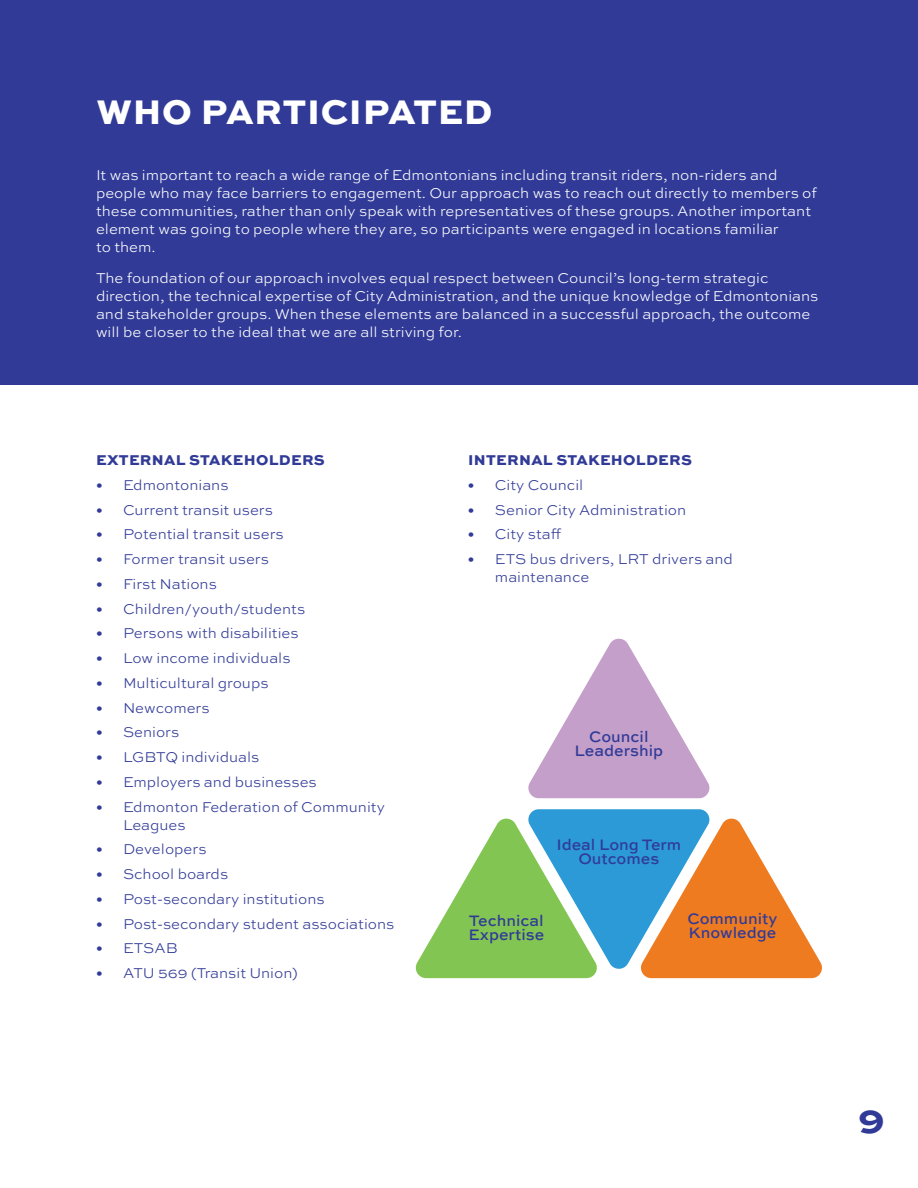
<style>
.page{position:relative;width:918px;height:1188px;background:#fff}
.page>*{position:absolute;margin:0;border:0;box-sizing:border-box;transform-origin:0 0}
.t1{font:800 36px "Sweet Sans";letter-spacing:.02em;color:#fff}
.t2{font:800 36px "Sweet Sans";color:#313b97}
.t3{font:500 16.05px/14px "Sweet Sans";color:#313b97}
.t4{font:300 15px/18px "Sweet Sans";color:#fff}
.t5{font:300 15px/18px "Sweet Sans";color:#313b97}
.t6{font:800 15px "Sweet Sans";letter-spacing:.02em;color:#313b97}
</style>
<div class="page">
<div style="left:0;top:0;width:918px;height:384px;background:#313b97"></div>
<svg style="left:528px;top:638px;width:182px;height:160px"></svg>
<svg style="left:415px;top:809px;width:407px;height:169px"></svg>
<h1 class="t1" style="left:96px;top:90px;width:398px">WHO PARTICIPATED</h1>
<p class="t4" style="left:96px;top:166px;width:722px">It was important to reach a wide range of Edmontonians including transit riders, non-riders and people who may face barriers to engagement. Our approach was to reach out directly to members of these communities, rather than only speak with representatives of these groups. Another important element was going to people where they are, so participants were engaged in locations familiar<br>to them.</p>
<p class="t4" style="left:96px;top:270px;width:724px">The foundation of our approach involves equal respect between Council’s long-term strategic direction, the technical expertise of City Administration, and the unique knowledge of Edmontonians and stakeholder groups. When these elements are balanced in a successful approach, the outcome will be closer to the ideal that we are all striving for.</p>
<p class="t6" style="left:96px;top:451px;width:230px">EXTERNAL STAKEHOLDERS</p>
<p class="t5" style="left:96px;top:476px;width:134px">• Edmontonians</p>
<p class="t5" style="left:96px;top:501px;width:179px">• Current transit users</p>
<p class="t5" style="left:96px;top:526px;width:189px">• Potential transit users</p>
<p class="t5" style="left:96px;top:551px;width:175px">• Former transit users</p>
<p class="t5" style="left:96px;top:575px;width:122px">• First Nations</p>
<p class="t5" style="left:96px;top:600px;width:211px">• Children/youth/students</p>
<p class="t5" style="left:96px;top:625px;width:204px">• Persons with disabilities</p>
<p class="t5" style="left:96px;top:650px;width:196px">• Low income individuals</p>
<p class="t5" style="left:96px;top:674px;width:174px">• Multicultural groups</p>
<p class="t5" style="left:96px;top:699px;width:115px">• Newcomers</p>
<p class="t5" style="left:96px;top:724px;width:85px">• Seniors</p>
<p class="t5" style="left:96px;top:749px;width:165px">• LGBTQ individuals</p>
<p class="t5" style="left:96px;top:773px;width:222px">• Employers and businesses</p>
<p class="t5" style="left:123px;top:798px;width:263px;text-indent:-27px">• Edmonton Federation of Community<br>Leagues</p>
<p class="t5" style="left:96px;top:841px;width:112px">• Developers</p>
<p class="t5" style="left:96px;top:866px;width:134px">• School boards</p>
<p class="t5" style="left:96px;top:890px;width:230px">• Post-secondary institutions</p>
<p class="t5" style="left:96px;top:915px;width:300px">• Post-secondary student associations</p>
<p class="t5" style="left:96px;top:940px;width:83px">• ETSAB</p>
<p class="t5" style="left:96px;top:965px;width:203px">• ATU 569 (Transit Union)</p>
<p class="t6" style="left:468px;top:451px;width:225px">INTERNAL STAKEHOLDERS</p>
<p class="t5" style="left:468px;top:476px;width:117px">• City Council</p>
<p class="t5" style="left:468px;top:501px;width:220px">• Senior City Administration</p>
<p class="t5" style="left:468px;top:526px;width:95px">• City staff</p>
<p class="t5" style="left:495px;top:551px;width:240px;text-indent:-27px">• ETS bus drivers, LRT drivers and maintenance</p>
<p class="t3" style="left:575px;top:730px;width:90px;text-align:center">Council<br>Leadership</p>
<p class="t3" style="left:557px;top:838px;width:126px;text-align:center">Ideal Long Term<br>Outcomes</p>
<p class="t3" style="left:468px;top:914px;width:77px">Technical<br>Expertise</p>
<p class="t3" style="left:688px;top:912px;width:91px">Community<br>Knowledge</p>
<h1 class="t2" style="left:859px;top:1100px;width:28px">9</h1>
</div>
